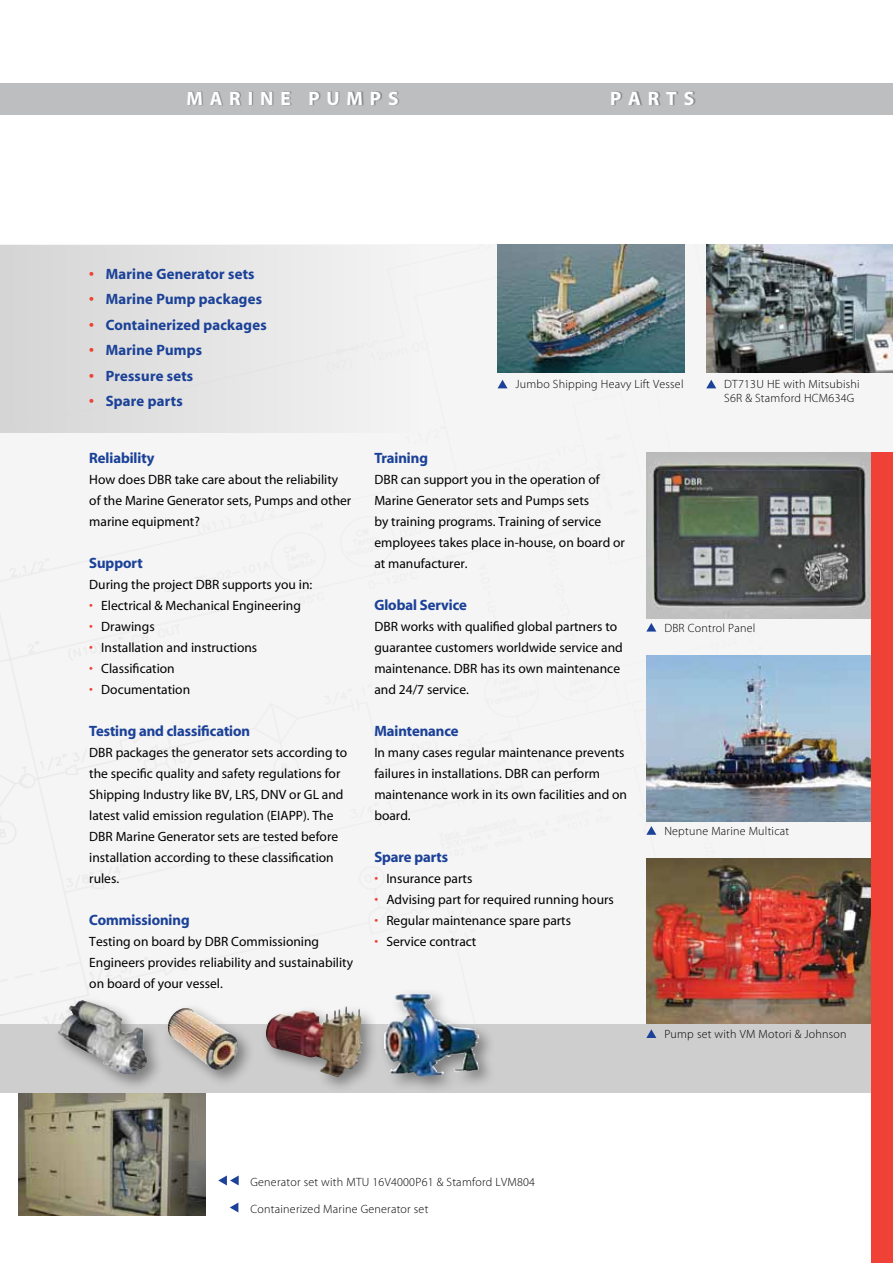
<style>
.page{position:relative;width:893px;height:1263px;background:#fff}
.page>*{position:absolute;margin:0;border:0;box-sizing:border-box;transform-origin:0 0}
.t1{font:700 19.5px "Myriad";letter-spacing:.35em;color:#fff}
.t2{font:15px "Myriad Headline";letter-spacing:.005em;color:#1b4298}
.t3{font:13.5px/21px "Myriad";color:#000}
.t4{font:300 12px/13.5px "Myriad";letter-spacing:.02em;color:#000}
.s1{color:#ef4135}
</style>
<div class="page">
<div style="left:0;top:244px;width:893px;height:781px;background:#f6f5f5"></div>
<img style="left:0;top:83px;width:1px;height:412px">
<img style="left:646px;top:859px;width:226px;height:166px">
<img style="left:646px;top:656px;width:226px;height:165px">
<img style="left:646px;top:452px;width:226px;height:166px">
<img style="left:18px;top:1093px;width:187px;height:122px">
<img style="left:706px;top:245px;width:187px;height:127px">
<img style="left:497px;top:245px;width:188px;height:127px">
<div style="left:0;top:1025px;width:893px;height:68px;background:#cecece"></div>
<svg style="left:497px;top:380px;width:10px;height:8px"></svg>
<svg style="left:706px;top:380px;width:10px;height:8px"></svg>
<svg style="left:646px;top:623px;width:10px;height:8px"></svg>
<svg style="left:646px;top:826px;width:10px;height:9px"></svg>
<svg style="left:646px;top:1029px;width:10px;height:9px"></svg>
<svg style="left:218px;top:1175px;width:21px;height:10px"></svg>
<svg style="left:230px;top:1202px;width:8px;height:10px"></svg>
<div style="left:872px;top:452px;width:21px;height:811px;background:#ef4135"></div>
<div style="left:261px;top:1001px;width:116px;height:93px;background:#000;opacity:.4"></div>
<img style="left:266px;top:1006px;width:87px;height:71px">
<div style="left:378px;top:988px;width:118px;height:106px;background:#000;opacity:.4"></div>
<img style="left:384px;top:993px;width:96px;height:84px">
<div style="left:53px;top:995px;width:112px;height:97px;background:#000;opacity:.4"></div>
<img style="left:60px;top:1000px;width:22px;height:30px">
<div style="left:163px;top:1002px;width:92px;height:85px;background:#000;opacity:.4"></div>
<img style="left:168px;top:1008px;width:36px;height:54px">
<div style="left:0;top:83px;width:893px;height:32px;background:#bcbec0"></div>
<div style="left:188px;top:92px;width:507px;height:15px;background:#000;opacity:.3"></div>
<div style="left:0;top:245px;width:419px;height:187px;background:linear-gradient(to right,#d5d5d5,#f5f4f4)"></div>
<h1 class="t1" style="left:186px;top:89px;width:214px">MARINE PUMPS</h1>
<h1 class="t1" style="left:610px;top:89px;width:86px">PARTS</h1>
<p class="t2" style="left:89px;top:266px;width:167px"><span class="s1">•</span> Marine Generator sets</p>
<p class="t2" style="left:89px;top:292px;width:174px"><span class="s1">•</span> Marine Pump packages</p>
<p class="t2" style="left:89px;top:317px;width:179px"><span class="s1">•</span> Containerized packages</p>
<p class="t2" style="left:89px;top:343px;width:114px"><span class="s1">•</span> Marine Pumps</p>
<p class="t2" style="left:89px;top:368px;width:105px"><span class="s1">•</span> Pressure sets</p>
<p class="t2" style="left:89px;top:394px;width:95px"><span class="s1">•</span> Spare parts</p>
<p class="t2" style="left:89px;top:450px;width:67px">Reliability</p>
<p class="t3" style="left:89px;top:470px;width:264px">How does DBR take care about the reliability of the Marine Generator sets, Pumps and other marine equipment?</p>
<p class="t2" style="left:89px;top:555px;width:55px">Support</p>
<p class="t3" style="left:89px;top:575px;width:225px">During the project DBR supports you in:</p>
<p class="t3" style="left:89px;top:596px;width:213px"><span class="s1">•</span> Electrical &amp; Mechanical Engineering</p>
<p class="t3" style="left:89px;top:617px;width:67px"><span class="s1">•</span> Drawings</p>
<p class="t3" style="left:89px;top:638px;width:169px"><span class="s1">•</span> Installation and instructions</p>
<p class="t3" style="left:89px;top:659px;width:87px"><span class="s1">•</span> Classification</p>
<p class="t3" style="left:89px;top:680px;width:102px"><span class="s1">•</span> Documentation</p>
<p class="t2" style="left:89px;top:723px;width:162px">Testing and classification</p>
<p class="t3" style="left:89px;top:743px;width:260px">DBR packages the generator sets according to the specific quality and safety regulations for Shipping Industry like BV, LRS, DNV or GL and latest valid emission regulation (EIAPP). The DBR Marine Generator sets are tested before installation according to these classification rules.</p>
<p class="t2" style="left:89px;top:912px;width:102px">Commissioning</p>
<p class="t3" style="left:89px;top:932px;width:265px">Testing on board by DBR Commissioning<br>Engineers provides reliability and sustainability on board of your vessel.</p>
<p class="t4" style="left:515px;top:378px;width:169px">Jumbo Shipping Heavy Lift Vessel</p>
<p class="t4" style="left:724px;top:378px;width:137px">DT713U HE with Mitsubishi<br>S6R &amp; Stamford HCM634G</p>
<p class="t2" style="left:374px;top:450px;width:55px">Training</p>
<p class="t3" style="left:374px;top:470px;width:252px">DBR can support you in the operation of Marine Generator sets and Pumps sets<br>by training programs. Training of service employees takes place in-house, on board or at manufacturer.</p>
<p class="t2" style="left:374px;top:597px;width:94px">Global Service</p>
<p class="t3" style="left:374px;top:617px;width:250px">DBR works with qualified global partners to guarantee customers worldwide service and maintenance. DBR has its own maintenance and 24/7 service.</p>
<p class="t2" style="left:374px;top:723px;width:86px">Maintenance</p>
<p class="t3" style="left:374px;top:743px;width:254px">In many cases regular maintenance prevents failures in installations. DBR can perform maintenance work in its own facilities and on board.</p>
<p class="t2" style="left:374px;top:849px;width:75px">Spare parts</p>
<p class="t3" style="left:374px;top:869px;width:100px"><span class="s1">•</span> Insurance parts</p>
<p class="t3" style="left:374px;top:890px;width:241px"><span class="s1">•</span> Advising part for required running hours</p>
<p class="t3" style="left:374px;top:911px;width:198px"><span class="s1">•</span> Regular maintenance spare parts</p>
<p class="t3" style="left:374px;top:932px;width:104px"><span class="s1">•</span> Service contract</p>
<p class="t4" style="left:664px;top:621px;width:93px">DBR Control Panel</p>
<p class="t4" style="left:664px;top:824px;width:126px">Neptune Marine Multicat</p>
<p class="t4" style="left:664px;top:1028px;width:184px">Pump set with VM Motori &amp; Johnson</p>
<p class="t4" style="left:250px;top:1175px;width:286px">Generator set with MTU 16V4000P61 &amp; Stamford LVM804</p>
<p class="t4" style="left:250px;top:1202px;width:179px">Containerized Marine Generator set</p>
</div>
